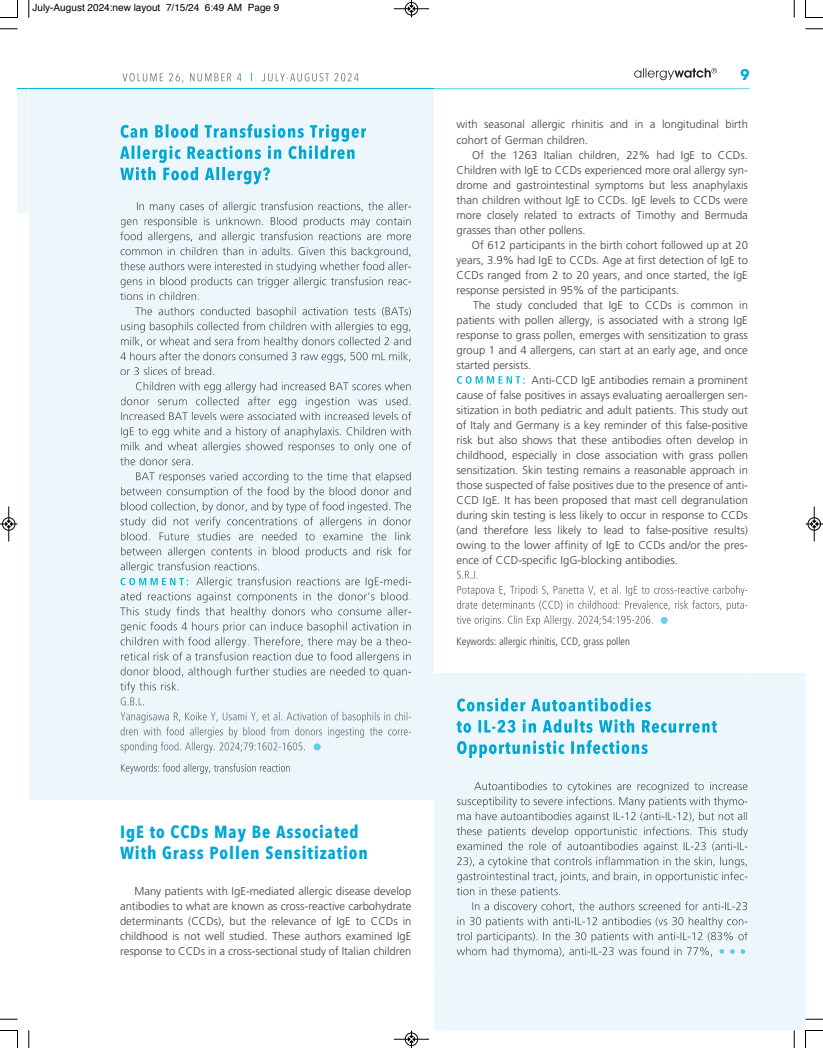
<style>
.page{position:relative;width:823px;height:1048px;background:#fff}
.page>*{position:absolute;margin:0;border:0;box-sizing:border-box;transform-origin:0 0}
.t1{font:700 17.5px/21.2px "Avenir Next Condensed";letter-spacing:.05em;color:#00a7d5}
.t2{font:700 15px "Avenir Next";color:#00a7d5}
.t3{font:300 11.25px/15px "Frutiger LT Std";color:#3e3e3f;text-align:justify}
.t4{font:300 condensed 10.62px "Frutiger LT Std";color:#3e3e3f}
.t5{font:10px "Helvetica";color:#000}
</style>
<div class="page">
<svg style="left:457px;top:376px;width:67px;height:8px"></svg>
<svg style="left:457px;top:571px;width:20px;height:8px"></svg>
<svg style="left:457px;top:585px;width:89px;height:24px"></svg>
<svg style="left:457px;top:615px;width:92px;height:11px"></svg>
<div style="left:29px;top:90px;width:404px;height:709px;background:#edf7fb"></div>
<svg style="left:119px;top:190px;width:314px;height:609px;background:#e2ebef"></svg>
<svg style="left:121px;top:124px;width:58px;height:14px"></svg>
<svg style="left:120px;top:146px;width:78px;height:34px;background:#9ddcee"></svg>
<svg style="left:120px;top:201px;width:107px;height:54px;background:#dae3e7"></svg>
<svg style="left:120px;top:262px;width:85px;height:8px"></svg>
<svg style="left:120px;top:277px;width:92px;height:23px;background:#d7e0e4"></svg>
<svg style="left:135px;top:307px;width:100px;height:8px"></svg>
<svg style="left:120px;top:322px;width:103px;height:38px;background:#d7e0e4"></svg>
<svg style="left:120px;top:366px;width:85px;height:9px"></svg>
<svg style="left:121px;top:382px;width:109px;height:23px;background:#d7e1e4"></svg>
<svg style="left:121px;top:412px;width:95px;height:8px"></svg>
<svg style="left:121px;top:427px;width:101px;height:23px;background:#d4dde1"></svg>
<svg style="left:120px;top:457px;width:73px;height:8px"></svg>
<svg style="left:120px;top:472px;width:105px;height:68px;background:#d9e2e6"></svg>
<svg style="left:120px;top:547px;width:158px;height:53px;background:#d8e5e9"></svg>
<svg style="left:120px;top:606px;width:100px;height:39px;background:#d8e2e6"></svg>
<svg style="left:121px;top:651px;width:86px;height:9px"></svg>
<svg style="left:120px;top:667px;width:98px;height:38px;background:#e0e9ed"></svg>
<svg style="left:120px;top:712px;width:87px;height:23px;background:#d8e2e6"></svg>
<svg style="left:120px;top:741px;width:80px;height:11px"></svg>
<svg style="left:121px;top:763px;width:75px;height:11px"></svg>
<div style="left:434px;top:673px;width:371px;height:357px;background:#edf7fb"></div>
<svg style="left:434px;top:673px;width:315px;height:301px;background:#ddecf1"></svg>
<svg style="left:457px;top:698px;width:51px;height:13px"></svg>
<svg style="left:456px;top:719px;width:96px;height:14px"></svg>
<svg style="left:457px;top:741px;width:47px;height:17px"></svg>
<svg style="left:474px;top:781px;width:87px;height:9px"></svg>
<svg style="left:457px;top:796px;width:81px;height:24px;background:#d5dee2"></svg>
<svg style="left:456px;top:826px;width:101px;height:24px;background:#d6dfe3"></svg>
<svg style="left:456px;top:856px;width:112px;height:101px;background:#dae4e7"></svg>
<div style="left:18px;top:89px;width:10px;height:123px;background:#edf7fb"></div>
<svg style="left:18px;top:68px;width:731px;height:22px"></svg>
<svg style="left:660px;top:617px;width:7px;height:7px"></svg>
<svg style="left:314px;top:743px;width:6px;height:7px"></svg>
<svg style="left:719px;top:949px;width:5px;height:4px"></svg>
<svg style="left:730px;top:949px;width:4px;height:4px"></svg>
<svg style="left:740px;top:949px;width:5px;height:4px"></svg>
<svg style="left:28px;top:0;width:2px;height:18px"></svg>
<svg style="left:0;top:28px;width:18px;height:2px"></svg>
<svg style="left:793px;top:0;width:2px;height:18px"></svg>
<svg style="left:805px;top:28px;width:17px;height:2px"></svg>
<svg style="left:28px;top:1030px;width:2px;height:18px"></svg>
<svg style="left:0;top:1018px;width:18px;height:2px"></svg>
<svg style="left:793px;top:1030px;width:2px;height:18px"></svg>
<svg style="left:805px;top:1018px;width:17px;height:2px"></svg>
<svg style="left:0;top:0;width:18px;height:18px"></svg>
<svg style="left:805px;top:0;width:17px;height:18px"></svg>
<svg style="left:0;top:1030px;width:18px;height:18px"></svg>
<svg style="left:805px;top:1030px;width:17px;height:18px"></svg>
<hr style="left:394px;top:9px;width:35px;height:1px;background:#000">
<div style="left:405px;top:2px;width:13px;height:13px;border:1px solid #000;border-radius:50%"></div>
<svg style="left:408px;top:0;width:6px;height:18px"></svg>
<hr style="left:394px;top:1039px;width:35px;height:1px;background:#000">
<div style="left:405px;top:1032px;width:13px;height:13px;border:1px solid #000;border-radius:50%"></div>
<svg style="left:408px;top:1030px;width:6px;height:18px"></svg>
<hr style="left:9px;top:506px;width:1px;height:35px;background:#000">
<div style="left:2px;top:517px;width:13px;height:13px;border:1px solid #000;border-radius:50%"></div>
<svg style="left:0;top:521px;width:18px;height:6px"></svg>
<hr style="left:814px;top:506px;width:1px;height:35px;background:#000">
<div style="left:807px;top:517px;width:13px;height:13px;border:1px solid #000;border-radius:50%"></div>
<svg style="left:805px;top:521px;width:17px;height:6px"></svg>
<p class="t5" style="left:32px;top:4px;width:248px">July-August 2024:new layout 7/15/24 6:49 AM Page 9</p>
<h2 class="t2" style="left:740px;top:65px;width:11px">9</h2>
<p class="t3" style="left:456px;top:118px;width:293px">with seasonal allergic rhinitis and in a longitudinal birth cohort of German children.</p>
<p class="t3" style="left:456px;top:148px;width:293px;text-indent:16px">Of the 1263 Italian children, 22% had IgE to CCDs.<br>Children with IgE to CCDs experienced more oral allergy syn&shy;drome and gastrointestinal symptoms but less anaphylaxis than children without IgE to CCDs. IgE levels to CCDs were more closely related to extracts of Timothy and Bermuda grasses than other pollens.</p>
<p class="t3" style="left:456px;top:238px;width:293px;text-indent:15px">Of 612 participants in the birth cohort followed up at 20 years, 3.9% had IgE to CCDs. Age at first detection of IgE to CCDs ranged from 2 to 20 years, and once started, the IgE response persisted in 95% of the participants.</p>
<p class="t3" style="left:473px;top:298px;width:276px">The study concluded that IgE to CCDs is common in</p>
<p class="t3" style="left:456px;top:313px;width:293px">patients with pollen allergy, is associated with a strong IgE</p>
<p class="t3" style="left:456px;top:328px;width:293px">response to grass pollen, emerges with sensitization to grass</p>
<p class="t3" style="left:456px;top:343px;width:293px">group 1 and 4 allergens, can start at an early age, and once</p>
<p class="t3" style="left:456px;top:358px;width:76px">started persists.</p>
<p class="t3" style="left:531px;top:373px;width:218px">Anti-CCD IgE antibodies remain a prominent</p>
<p class="t3" style="left:456px;top:388px;width:293px">cause of false positives in assays evaluating aeroallergen sen-</p>
<p class="t3" style="left:456px;top:403px;width:293px">sitization in both pediatric and adult patients. This study out</p>
<p class="t3" style="left:456px;top:418px;width:293px">of Italy and Germany is a key reminder of this false-positive</p>
<p class="t3" style="left:456px;top:433px;width:293px">risk but also shows that these antibodies often develop in</p>
<p class="t3" style="left:456px;top:448px;width:293px">childhood, especially in close association with grass pollen</p>
<p class="t3" style="left:456px;top:463px;width:293px">sensitization. Skin testing remains a reasonable approach in</p>
<p class="t3" style="left:456px;top:478px;width:293px">those suspected of false positives due to the presence of anti-</p>
<p class="t3" style="left:456px;top:493px;width:293px">CCD IgE. It has been proposed that mast cell degranulation</p>
<p class="t3" style="left:456px;top:508px;width:293px">during skin testing is less likely to occur in response to CCDs</p>
<p class="t3" style="left:456px;top:523px;width:293px">(and therefore less likely to lead to false-positive results)</p>
<p class="t3" style="left:456px;top:538px;width:293px">owing to the lower affinity of IgE to CCDs and/or the pres-</p>
<p class="t3" style="left:456px;top:553px;width:223px">ence of CCD-specific IgG-blocking antibodies.</p>
<p class="t4" style="left:456px;top:637px;width:175px">Keywords: allergic rhinitis, CCD, grass pollen</p>
<h1 class="t1" style="left:120px;top:821px;width:249px">IgE to CCDs May Be Associated<br>With Grass Pollen Sensitization</h1>
<p class="t3" style="left:120px;top:884px;width:293px;text-indent:14px">Many patients with IgE-mediated allergic disease develop antibodies to what are known as cross-reactive carbohydrate determinants (CCDs), but the relevance of IgE to CCDs in childhood is not well studied. These authors examined IgE response to CCDs in a cross-sectional study of Italian children</p>
</div>
